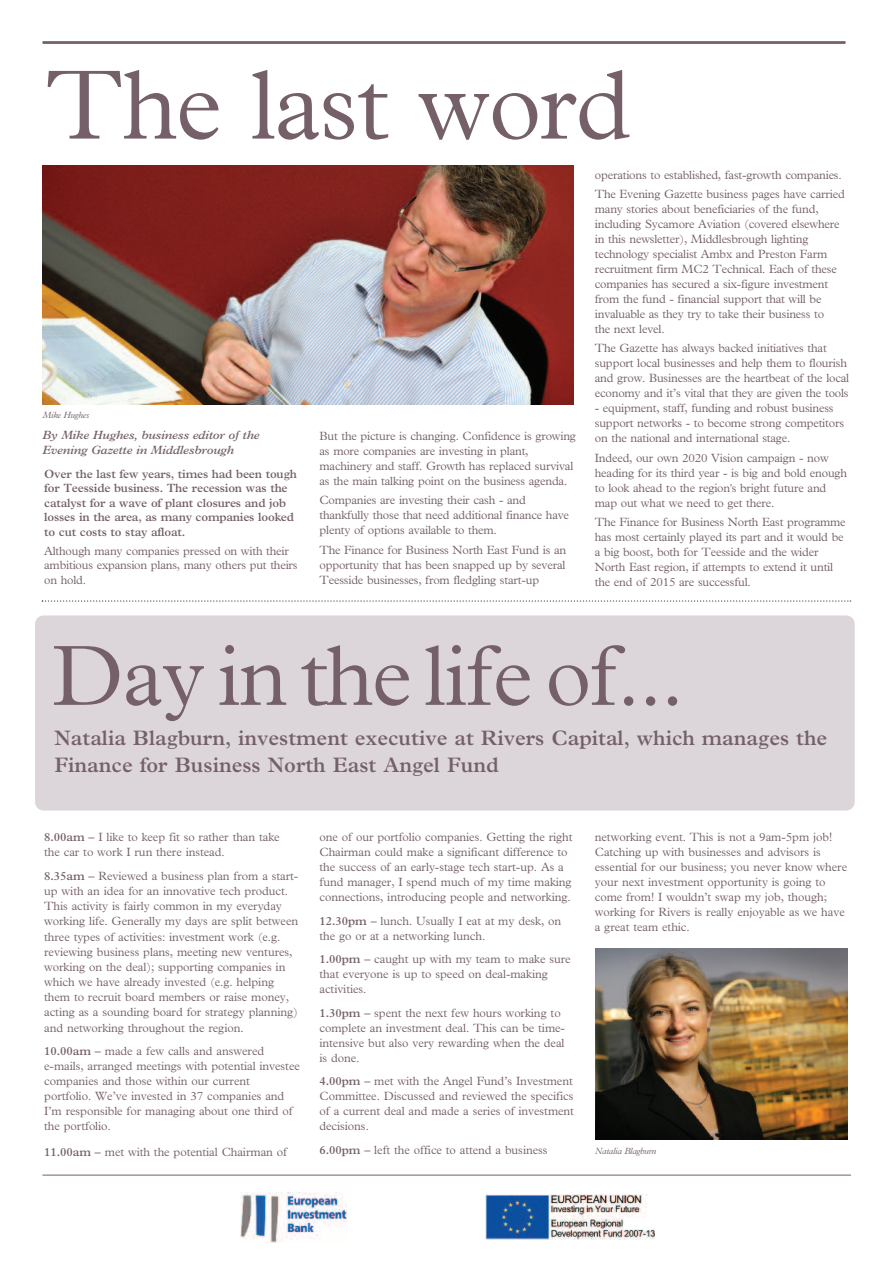
<style>
.page{position:relative;width:893px;height:1263px;background:#fff}
.page>*{position:absolute;margin:0;border:0;box-sizing:border-box;transform-origin:0 0}
.t1{font:300 99px "M Plantin";letter-spacing:-.015em;color:#75606a}
.t2{font:300 85.95px "M Plantin";letter-spacing:-.015em;color:#75606a}
.t3{font:600 21px/27px "M Plantin";color:#75606a}
.t4{font:300 12px/15px "M Plantin";letter-spacing:-.015em;color:#75606a}
.t5{font:600 12px/14.5px "M Plantin";letter-spacing:-.015em;color:#75606a}
.t6{font:italic 600 12px/15px "M Plantin";letter-spacing:-.015em;color:#75606a}
.t7{font:italic 300 9px "M Plantin";letter-spacing:-.03em;color:#75606a}
.s1{font-weight:600}
</style>
<div class="page">
<div style="left:35px;top:615px;width:820px;height:195px;background:#dcd5da;border-radius:9px"></div>
<svg style="left:42px;top:600px;width:809px;height:2px"></svg>
<hr style="left:43px;top:41px;width:802px;height:3px;background:#75606a">
<hr style="left:43px;top:1175px;width:808px;height:1px;background:#75606a">
<img style="left:240px;top:1193px;width:107px;height:49px">
<img style="left:595px;top:948px;width:253px;height:191px">
<img style="left:43px;top:166px;width:530px;height:238px">
<img style="left:485px;top:1195px;width:169px;height:44px">
<h1 class="t1" style="left:46px;top:46px;width:587px">The last word</h1>
<p class="t7" style="left:43px;top:409px;width:48px">Mike Hughes</p>
<p class="t6" style="left:43px;top:428px;width:218px">By Mike Hughes, business editor of the<br>Evening Gazette in Middlesbrough</p>
<p class="t5" style="left:44px;top:466px;width:254px">Over the last few years, times had been tough for Teesside business. The recession was the catalyst for a wave of plant closures and job losses in the area, as many companies looked to cut costs to stay afloat.</p>
<p class="t4" style="left:44px;top:543px;width:255px;line-height:14.5px">Although many companies pressed on with their ambitious expansion plans, many others put theirs on hold.</p>
<p class="t4" style="left:320px;top:428px;width:258px">But the picture is changing. Confidence is growing as more companies are investing in plant, machinery and staff. Growth has replaced survival as the main talking point on the business agenda.</p>
<p class="t4" style="left:320px;top:493px;width:251px">Companies are investing their cash - and thankfully those that need additional finance have plenty of options available to them.</p>
<p class="t4" style="left:320px;top:542px;width:248px;text-align:justify">The Finance for Business North East Fund is an opportunity that has been snapped up by several Teesside businesses, from fledgling start-up</p>
<p class="t4" style="left:595px;top:165px;width:251px;line-height:19.2px">operations to established, fast-growth companies.<br>The Evening Gazette business pages have carried</p>
<p class="t4" style="left:595px;top:201px;width:246px">many stories about beneficiaries of the fund, including Sycamore Aviation (covered elsewhere in this newsletter), Middlesbrough lighting technology specialist Ambx and Preston Farm recruitment firm MC2 Technical. Each of these companies has secured a six-figure investment from the fund - financial support that will be invaluable as they try to take their business to the next level.</p>
<p class="t4" style="left:595px;top:341px;width:256px">The Gazette has always backed initiatives that support local businesses and help them to flourish and grow. Businesses are the heartbeat of the local economy and it’s vital that they are given the tools</p>
<p class="t4" style="left:595px;top:401px;width:251px">- equipment, staff, funding and robust business support networks - to become strong competitors on the national and international stage.</p>
<p class="t4" style="left:595px;top:450px;width:254px">Indeed, our own 2020 Vision campaign - now heading for its third year - is big and bold enough to look ahead to the region's bright future and map out what we need to get there.</p>
<p class="t4" style="left:595px;top:514px;width:252px">The Finance for Business North East programme has most certainly played its part and it would be a big boost, both for Teesside and the wider North East region, if attempts to extend it until the end of 2015 are successful.</p>
<h2 class="t2" style="left:52px;top:625px;width:634px">Day in the life of...</h2>
<h3 class="t3" style="left:54px;top:724px;width:774px">Natalia Blagburn, investment executive at Rivers Capital, which manages the<br>Finance for Business North East Angel Fund</h3>
<p class="t4" style="left:44px;top:829px;width:237px"><span class="s1">8.00am</span> – I like to keep fit so rather than take the car to work I run there instead.</p>
<p class="t4" style="left:44px;top:868px;width:256px"><span class="s1">8.35am</span> – Reviewed a business plan from a start&shy;up with an idea for an innovative tech product.<br>This activity is fairly common in my everyday working life. Generally my days are split between three types of activities: investment work (e.g. reviewing business plans, meeting new ventures, working on the deal); supporting companies in which we have already invested (e.g. helping them to recruit board members or raise money, acting as a sounding board for strategy planning) and networking throughout the region.</p>
<p class="t4" style="left:44px;top:1043px;width:257px"><span class="s1">10.00am</span> – made a few calls and answered e-mails, arranged meetings with potential investee companies and those within our current portfolio. We’ve invested in 37 companies and I’m responsible for managing about one third of the portfolio.</p>
<p class="t4" style="left:44px;top:1144px;width:244px"><span class="s1">11.00am</span> – met with the potential Chairman of</p>
<p class="t4" style="left:320px;top:829px;width:255px">one of our portfolio companies. Getting the right Chairman could make a significant difference to the success of an early-stage tech start-up. As a fund manager, I spend much of my time making connections, introducing people and networking.</p>
<p class="t4" style="left:320px;top:913px;width:243px"><span class="s1">12.30pm</span> – lunch. Usually I eat at my desk, on the go or at a networking lunch.</p>
<p class="t4" style="left:320px;top:951px;width:253px"><span class="s1">1.00pm</span> – caught up with my team to make sure that everyone is up to speed on deal-making activities.</p>
<p class="t4" style="left:320px;top:1005px;width:247px"><span class="s1">1.30pm</span> – spent the next few hours working to complete an investment deal. This can be time&shy;intensive but also very rewarding when the deal is done.</p>
<p class="t4" style="left:320px;top:1073px;width:256px;text-align:justify"><span class="s1">4.00pm</span> – met with the Angel Fund’s Investment Committee. Discussed and reviewed the specifics of a current deal and made a series of investment decisions.</p>
<p class="t4" style="left:320px;top:1142px;width:230px"><span class="s1">6.00pm</span> – left the office to attend a business</p>
<p class="t4" style="left:595px;top:829px;width:254px">networking event. This is not a 9am-5pm job!<br>Catching up with businesses and advisors is essential for our business; you never know where your next investment opportunity is going to come from! I wouldn’t swap my job, though; working for Rivers is really enjoyable as we have a great team ethic.</p>
<p class="t7" style="left:595px;top:1145px;width:63px">Natalia Blagburn</p>
</div>
